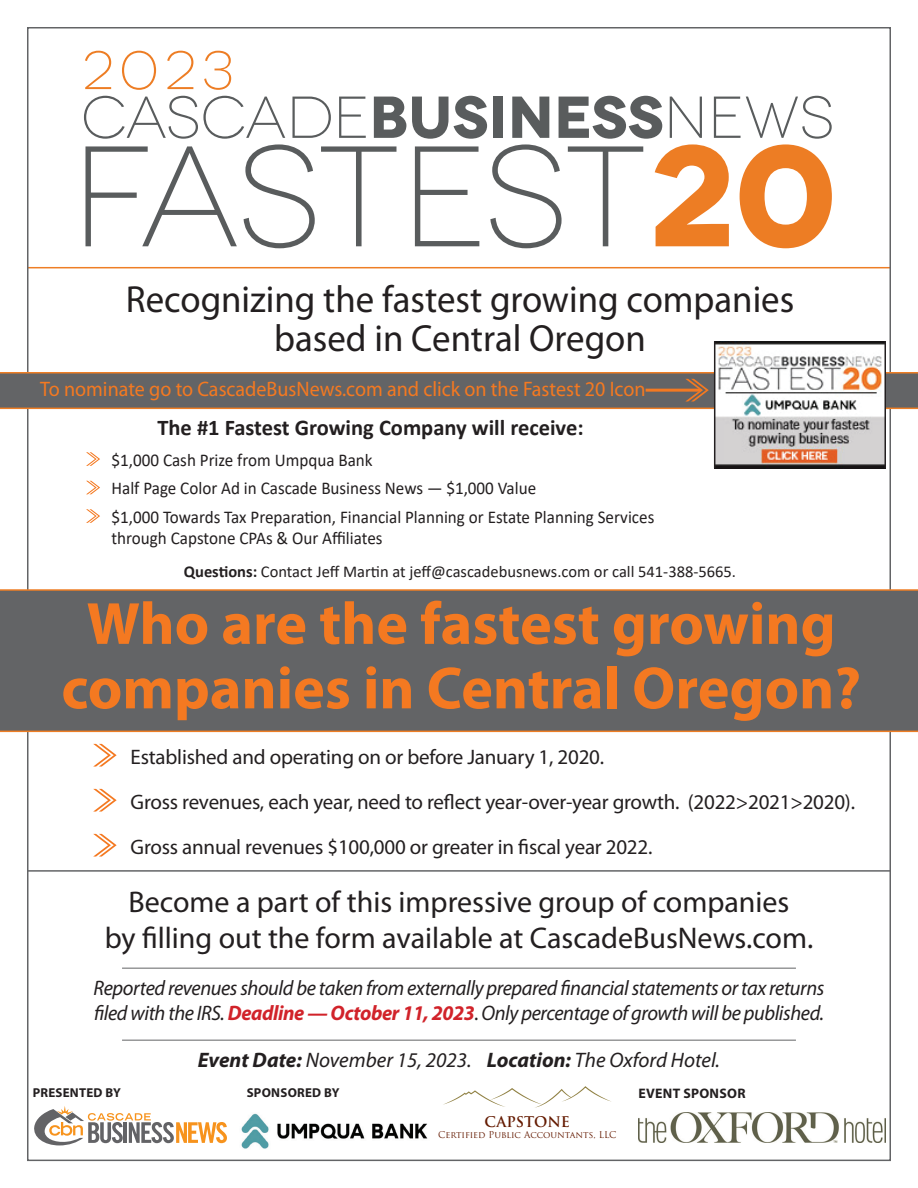
<style>
.page{position:relative;width:918px;height:1188px;background:#fff}
.page>*{position:absolute;margin:0;border:0;box-sizing:border-box;transform-origin:0 0}
.t1{font:700 60px/64.5px "Myriad Pro";color:#f47921;text-align:center}
.t2{font:37.95px/39px "Myriad Pro";color:#231f20;text-align:center}
.t3{font:30px/36px "Myriad Pro";color:#231f20;text-align:center}
.t4{font:700 22.5px "Calibri";color:#231f20}
.t5{font:21px/45px "Myriad Pro";letter-spacing:-.01em;color:#231f20}
.t6{font:italic 21px/25.2px "Myriad Pro";letter-spacing:-.02em;color:#231f20}
.t7{font:21px "Myriad Pro";color:#f47921;scale:.96 1}
.t8{font:italic 21px "Myriad Pro";color:#231f20}
.t9{font:18px/28.5px "Calibri";color:#231f20;scale:.95 1}
.t10{font:16.5px "Calibri";color:#231f20}
.t11{font:700 14.4px "Trajan Pro";color:#641a00}
.t12{font:700 13.8px "Myriad Pro";letter-spacing:.02em;color:#231f20}
.t13{font:700 12.9px "Myriad Pro";letter-spacing:.02em;color:#231f20}
.t14{font:9.15px "Trajan Pro";color:#641a00}
.s1{font-weight:700}
.s2{font-weight:700;color:#d1232a}
.s3{font-style:normal}
</style>
<div class="page">
<hr style="left:27px;top:267px;width:863px;height:1px;background:#ee7e25">
<svg style="left:93px;top:744px;width:24px;height:23px"></svg>
<svg style="left:93px;top:789px;width:24px;height:23px"></svg>
<svg style="left:93px;top:834px;width:24px;height:23px"></svg>
<hr style="left:28px;top:870px;width:862px;height:2px;background:#636466">
<hr style="left:122px;top:968px;width:674px;height:1px;background:#636466">
<svg style="left:86px;top:452px;width:14px;height:14px"></svg>
<svg style="left:86px;top:481px;width:14px;height:13px"></svg>
<svg style="left:86px;top:509px;width:14px;height:14px"></svg>
<svg style="left:34px;top:1106px;width:193px;height:39px"></svg>
<img style="left:638px;top:1112px;width:247px;height:31px">
<svg style="left:443px;top:1086px;width:168px;height:22px"></svg>
<svg style="left:84px;top:96px;width:322px;height:152px"></svg>
<svg style="left:412px;top:96px;width:420px;height:152px"></svg>
<svg style="left:85px;top:51px;width:26px;height:38px"></svg>
<svg style="left:122px;top:51px;width:34px;height:39px"></svg>
<svg style="left:167px;top:51px;width:26px;height:38px"></svg>
<svg style="left:204px;top:51px;width:27px;height:39px"></svg>
<svg style="left:0;top:372px;width:918px;height:37px;background:#6e6660"></svg>
<hr style="left:646px;top:389px;width:54px;height:3px;background:#f47921">
<div style="left:0;top:589px;width:918px;height:143px;background:#636466"></div>
<img style="left:715px;top:341px;width:170px;height:127px">
<hr style="left:122px;top:1040px;width:674px;height:1px;background:#636466">
<hr style="left:714px;top:341px;width:1px;height:127px;background:#231f20">
<hr style="left:885px;top:341px;width:1px;height:127px;background:#231f20">
<img style="left:241px;top:1113px;width:187px;height:36px">
<h2 class="t2" style="left:126px;top:279px;width:670px">Recognizing the fastest growing companies based in Central Oregon</h2>
<p class="t7" style="left:40px;top:376px;width:632px">To nominate go to CascadeBusNews.com and click on the Fastest 20 Icon</p>
<p class="t4" style="left:157px;top:412px;width:428px">The #1 Fastest Growing Company will receive:</p>
<p class="t9" style="left:112px;top:445px;width:573px">$1,000 Cash Prize from Umpqua Bank<br>Half Page Color Ad in Cascade Business News — $1,000 Value<br>$1,000 Towards Tax Preparation, Financial Planning or Estate Planning Services</p>
<p class="t9" style="left:112px;top:523px;width:287px">through Capstone CPAs &amp; Our Affiliates</p>
<p class="t10" style="left:184px;top:560px;width:554px"><span class="s1">Questions:</span> Contact Jeff Martin at jeff@cascadebusnews.com or call 541-388-5665.</p>
<h1 class="t1" style="left:61px;top:589px;width:801px">Who are the fastest growing companies in Central Oregon?</h1>
<p class="t5" style="left:131px;top:734px;width:726px">Established and operating on or before January 1, 2020.<br>Gross revenues, each year, need to reflect year-over-year growth. (2022&gt;2021&gt;2020).<br>Gross annual revenues $100,000 or greater in fiscal year 2022.</p>
<h3 class="t3" style="left:105px;top:884px;width:710px">Become a part of this impressive group of companies<br>by filling out the form available at CascadeBusNews.com.</h3>
<p class="t6" style="left:94px;top:975px;width:732px">Reported revenues should be taken from externally prepared financial statements or tax returns filed with the IRS. <span class="s2">Deadline — October 11, 2023</span><span class="s3">.</span> Only percentage of growth will be published.</p>
<p class="t8" style="left:198px;top:1047px;width:524px"><span class="s1">Event Date:</span> November 15, 2023. <span class="s1">Location:</span> The Oxford Hotel.</p>
<p class="t13" style="left:33px;top:1084px;width:90px">PRESENTED BY</p>
<p class="t13" style="left:247px;top:1084px;width:94px">SPONSORED BY</p>
<p class="t12" style="left:638px;top:1084px;width:109px">EVENT SPONSOR</p>
<p class="t11" style="left:484px;top:1113px;width:87px">CAPSTONE</p>
<p class="t14" style="left:438px;top:1129px;width:180px">Certified Public Accountants, LLC</p>
</div>
